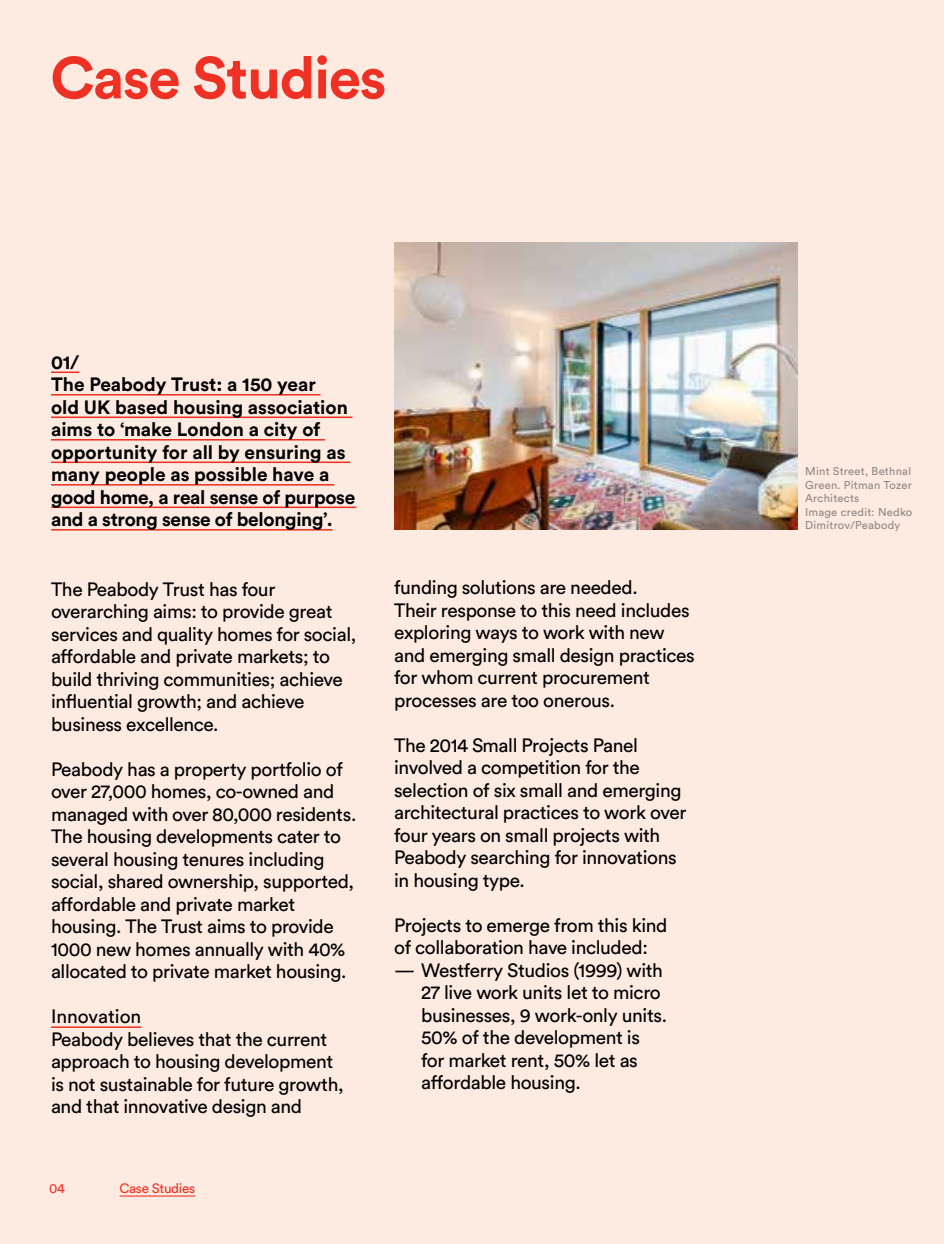
<style>
.page{position:relative;width:944px;height:1244px;background:#fdeae0}
.page>*{position:absolute;margin:0;border:0;box-sizing:border-box;transform-origin:0 0}
.t1{font:700 58.5px "Circular Std";letter-spacing:-.025em;color:#ee3124}
.t2{font:19.12px/22.5px "Circular Std";letter-spacing:-.02em;color:#000}
.t3{font:700 19.12px/22.5px "Circular Std";color:#000}
.t4{font:13.5px "Circular Std";letter-spacing:-.02em;color:#ee3124}
.t5{font:11.25px/13.5px "Circular Std";letter-spacing:.02em;color:#939598}
</style>
<div class="page">
<hr style="left:51px;top:371px;width:28px;height:2px;background:#ee3124">
<hr style="left:51px;top:394px;width:270px;height:1px;background:#ee3124">
<hr style="left:51px;top:416px;width:302px;height:2px;background:#ee3124">
<hr style="left:51px;top:439px;width:274px;height:1px;background:#ee3124">
<hr style="left:51px;top:461px;width:299px;height:2px;background:#ee3124">
<hr style="left:51px;top:484px;width:283px;height:1px;background:#ee3124">
<hr style="left:51px;top:506px;width:305px;height:2px;background:#ee3124">
<hr style="left:51px;top:529px;width:282px;height:1px;background:#ee3124">
<hr style="left:51px;top:1026px;width:90px;height:2px;background:#ee3124">
<img style="left:394px;top:242px;width:403px;height:287px">
<hr style="left:120px;top:1195px;width:75px;height:1px;background:#ee3124">
<h1 class="t1" style="left:50px;top:40px;width:338px">Case Studies</h1>
<p class="t3" style="left:51px;top:350px;width:306px">01/<br>The Peabody Trust: a 150 year<br>old UK based housing association aims to ‘make London a city of opportunity for all by ensuring as many people as possible have a good home, a real sense of purpose and a strong sense of belonging’.</p>
<p class="t2" style="left:51px;top:577px;width:307px">The Peabody Trust has four overarching aims: to provide great services and quality homes for social, affordable and private markets; to build thriving communities; achieve influential growth; and achieve business excellence.</p>
<p class="t2" style="left:51px;top:757px;width:307px">Peabody has a property portfolio of over 27,000 homes, co-owned and managed with over 80,000 residents.<br>The housing developments cater to several housing tenures including social, shared ownership, supported, affordable and private market housing. The Trust aims to provide 1000 new homes annually with 40% allocated to private market housing.</p>
<p class="t2" style="left:51px;top:1005px;width:294px">Innovation<br>Peabody believes that the current approach to housing development is not sustainable for future growth, and that innovative design and</p>
<p class="t4" style="left:49px;top:1180px;width:17px">04</p>
<p class="t4" style="left:120px;top:1180px;width:77px">Case Studies</p>
<p class="t2" style="left:394px;top:576px;width:302px">funding solutions are needed.<br>Their response to this need includes exploring ways to work with new and emerging small design practices for whom current procurement processes are too onerous.</p>
<p class="t2" style="left:394px;top:734px;width:294px">The 2014 Small Projects Panel involved a competition for the selection of six small and emerging architectural practices to work over four years on small projects with<br>Peabody searching for innovations in housing type.</p>
<p class="t2" style="left:394px;top:913px;width:275px">Projects to emerge from this kind of collaboration have included:</p>
<p class="t2" style="left:421px;top:958px;width:247px;text-indent:-27px">— Westferry Studios (1999) with<br>27 live work units let to micro businesses, 9 work-only units.<br>50% of the development is for market rent, 50% let as affordable housing.</p>
<p class="t5" style="left:805px;top:465px;width:109px">Mint Street, Bethnal<br>Green. Pitman Tozer<br>Architects<br>Image credit: Nedko<br>Dimitrov/Peabody</p>
</div>
